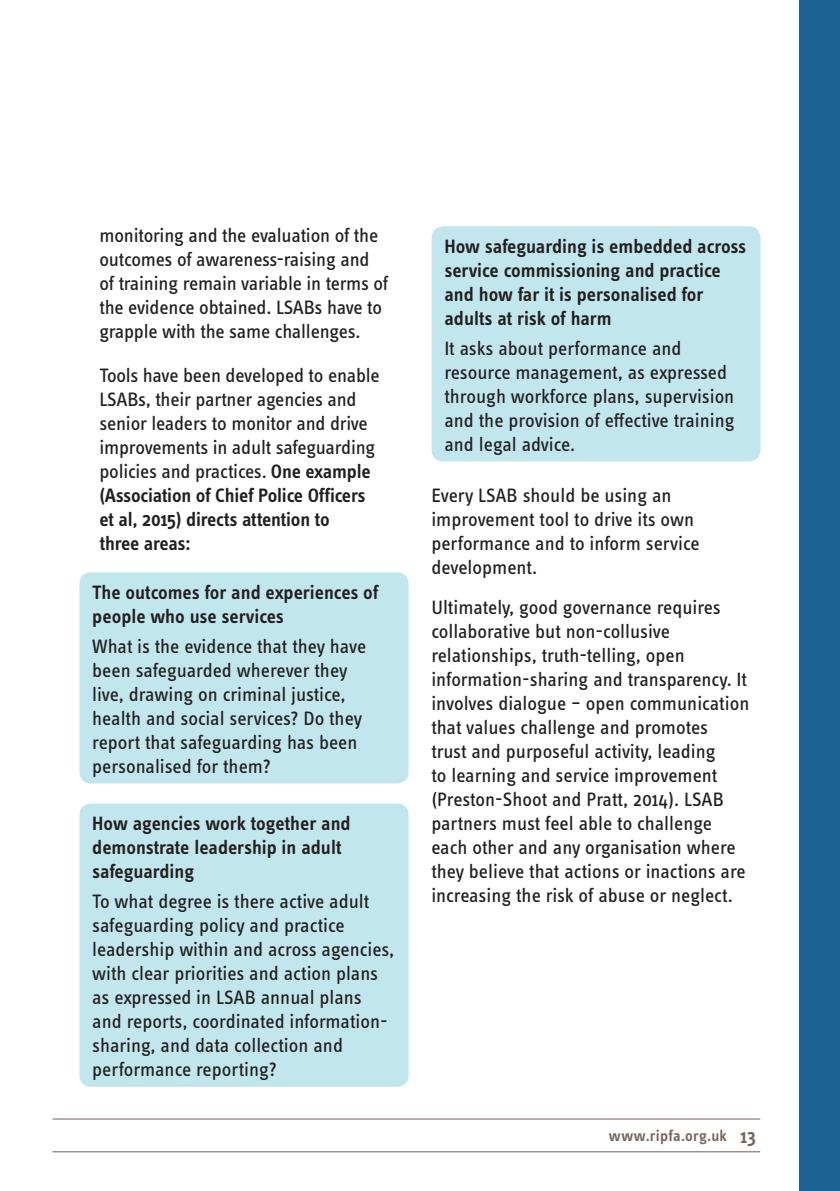
<style>
.page{position:relative;width:840px;height:1191px;background:#fff}
.page>*{position:absolute;margin:0;border:0;box-sizing:border-box;transform-origin:0 0}
.RiP_Body{font:20px/24px "Info Text Pro";color:#231f20}
.RiP_Bullets{font:20px/24px "Info Text Pro";letter-spacing:-.01em;color:#231f20}
.t1{font:600 20px/24px "Info Text Pro";color:#231f20}
.t2{font:600 16px "Info Text Pro";letter-spacing:.015em;color:#77655d}
.s1{font-weight:600}
.s2{font-size:20px}
</style>
<div class="page">
<div style="left:799px;top:0;width:40px;height:1191px;background:#1c6293"></div>
<hr style="left:52px;top:1151px;width:707px;height:1px;background:#77655d">
<hr style="left:52px;top:1118px;width:707px;height:1px;background:#77655d">
<div style="left:79px;top:572px;width:329px;height:211px;background:#c2e6ee;border-radius:11px"></div>
<div style="left:431px;top:226px;width:329px;height:235px;background:#c2e6ee;border-radius:11px"></div>
<div style="left:79px;top:803px;width:329px;height:283px;background:#c2e6ee;border-radius:11px"></div>
<p class="RiP_Bullets" style="left:99px;top:223px;width:290px">monitoring and the evaluation of the outcomes of awareness-raising and of training remain variable in terms of the evidence obtained. LSABs have to grapple with the same challenges.</p>
<p class="RiP_Bullets" style="left:99px;top:363px;width:282px">Tools have been developed to enable<br>LSABs, their partner agencies and senior leaders to monitor and drive improvements in adult safeguarding policies and practices. <span class="s1">One example (Association of Chief Police Officers et al, 2015) directs attention to<br>three areas:</span></p>
<p class="t1" style="left:92px;top:580px;width:287px">The outcomes for and experiences of people who use services</p>
<p class="RiP_Body" style="left:92px;top:633px;width:275px">What is the evidence that they have been safeguarded wherever they live, drawing on criminal justice, health and social services? Do they report that safeguarding has been personalised for them?</p>
<p class="t1" style="left:92px;top:811px;width:260px">How agencies work together and demonstrate leadership in adult safeguarding</p>
<p class="RiP_Body" style="left:92px;top:888px;width:303px">To what degree is there active adult safeguarding policy and practice leadership within and across agencies, with clear priorities and action plans as expressed in LSAB annual plans and reports, coordinated information&shy;sharing, and data collection and performance reporting?</p>
<p class="t1" style="left:444px;top:234px;width:303px">How safeguarding is embedded across service commissioning and practice and how far it is personalised for adults at risk of harm</p>
<p class="RiP_Body" style="left:444px;top:335px;width:291px">It asks about performance and resource management, as expressed through workforce plans, supervision and the provision of effective training and legal advice.</p>
<p class="RiP_Body" style="left:431px;top:482px;width:269px">Every LSAB should be using an improvement tool to drive its own performance and to inform service development.</p>
<p class="RiP_Body" style="left:431px;top:594px;width:319px">Ultimately, good governance requires collaborative but non-collusive relationships, truth-telling, open information-sharing and transparency. It involves dialogue – open communication that values challenge and promotes<br>trust and purposeful activity, leading<br>to learning and service improvement (Preston-Shoot and Pratt, 2014). LSAB partners must feel able to challenge each other and any organisation where they believe that actions or inactions are increasing the risk of abuse or neglect.</p>
<p class="t2" style="left:608px;top:1126px;width:148px">www.ripfa.org.uk <span class="s2">13</span></p>
</div>
